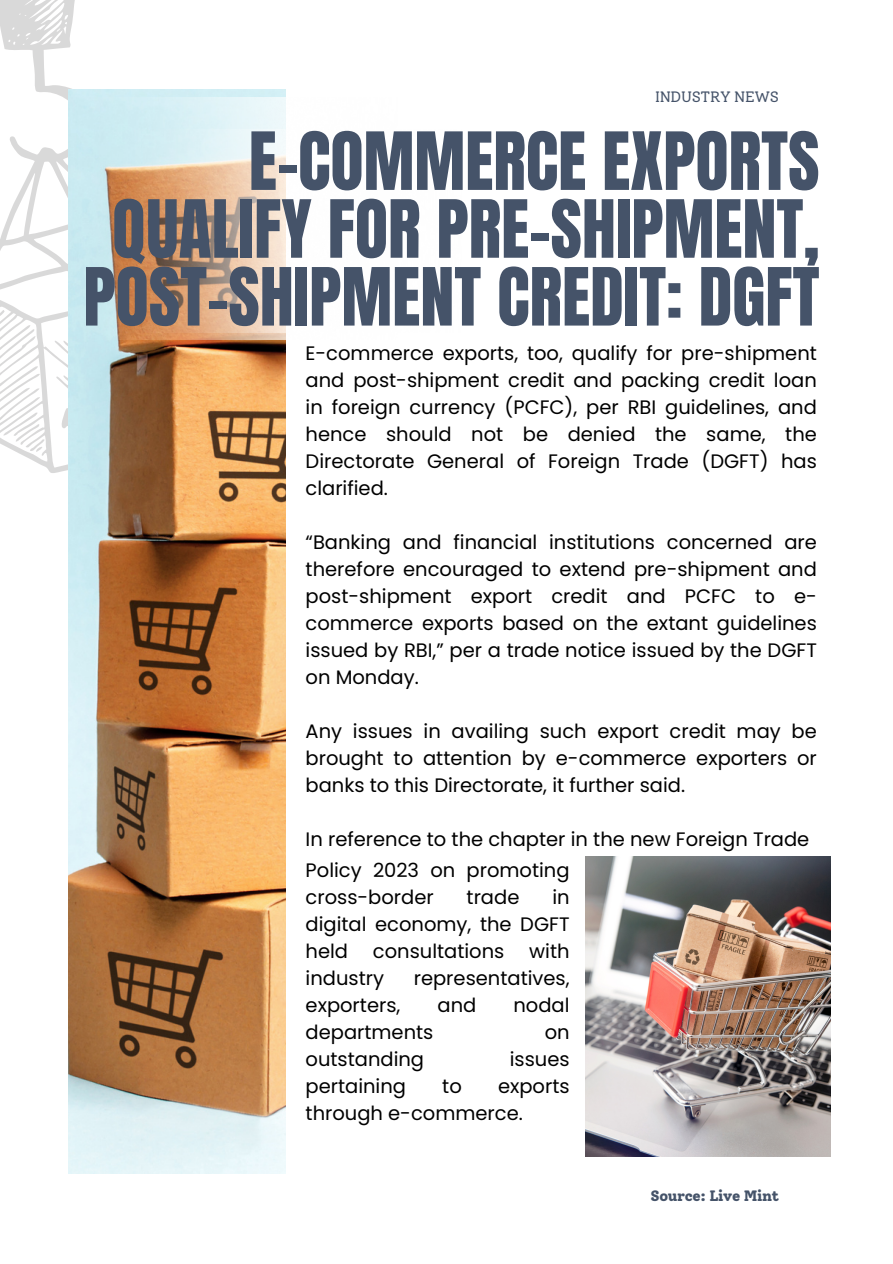
<style>
.page{position:relative;width:893px;height:1264px;background:#fff}
.page>*{position:absolute;margin:0;border:0;box-sizing:border-box;transform-origin:0 0}
.t1{font:68.1px/67.8px "Anton";color:#455369;text-align:right}
.t2{font:19.5px/27px "Poppins";color:#000;text-align:justify}
.t3{font:800 15px "Solway";letter-spacing:-.025em;color:#455369}
.t4{font:15px "Solway";letter-spacing:-.025em;color:#455369}
</style>
<div class="page">
<img style="left:585px;top:856px;width:245px;height:299px">
<svg style="left:0;top:0;width:75px;height:474px"></svg>
<img style="left:69px;top:89px;width:217px;height:1084px">
<img style="left:0;top:98px;width:286px;height:241px">
<p class="t4" style="left:655px;top:88px;width:125px">INDUSTRY NEWS</p>
<p class="t1" style="left:83px;top:128px;width:737px">E-COMMERCE EXPORTS<br>QUALIFY FOR PRE-SHIPMENT,<br>POST-SHIPMENT CREDIT: DGFT</p>
<p class="t2" style="left:305px;top:339px;width:513px">E-commerce exports, too, qualify for pre-shipment and post-shipment credit and packing credit loan in foreign currency (PCFC), per RBI guidelines, and hence should not be denied the same, the Directorate General of Foreign Trade (DGFT) has clarified.</p>
<p class="t2" style="left:305px;top:528px;width:513px">“Banking and financial institutions concerned are therefore encouraged to extend pre-shipment and post-shipment export credit and PCFC to e&shy;commerce exports based on the extant guidelines issued by RBI,” per a trade notice issued by the DGFT on Monday.</p>
<p class="t2" style="left:305px;top:717px;width:513px">Any issues in availing such export credit may be brought to attention by e-commerce exporters or banks to this Directorate, it further said.</p>
<p class="t2" style="left:305px;top:825px;width:505px">In reference to the chapter in the new Foreign Trade</p>
<p class="t2" style="left:305px;top:856px;width:265px">Policy 2023 on promoting cross-border</p>
<p class="t2" style="left:305px;top:883px;width:265px;text-indent:247px">in digital economy, the DGFT held</p>
<p class="t2" style="left:466px;top:883px;width:54px">trade</p>
<p class="t2" style="left:373px;top:937px;width:133px">consultations</p>
<p class="t2" style="left:529px;top:937px;width:42px">with</p>
<p class="t2" style="left:305px;top:964px;width:80px">industry</p>
<p class="t2" style="left:414px;top:964px;width:157px">representatives,</p>
<p class="t2" style="left:305px;top:991px;width:96px">exporters,</p>
<p class="t2" style="left:437px;top:991px;width:40px">and</p>
<p class="t2" style="left:513px;top:991px;width:58px">nodal</p>
<p class="t2" style="left:305px;top:1018px;width:129px">departments</p>
<p class="t2" style="left:544px;top:1018px;width:26px">on</p>
<p class="t2" style="left:305px;top:1045px;width:120px">outstanding</p>
<p class="t2" style="left:509px;top:1045px;width:61px">issues</p>
<p class="t2" style="left:305px;top:1072px;width:102px">pertaining</p>
<p class="t2" style="left:442px;top:1072px;width:21px">to</p>
<p class="t2" style="left:305px;top:1072px;width:265px;text-indent:192px">exports through e-commerce.</p>
<p class="t3" style="left:650px;top:1186px;width:130px">Source: Live Mint</p>
</div>
